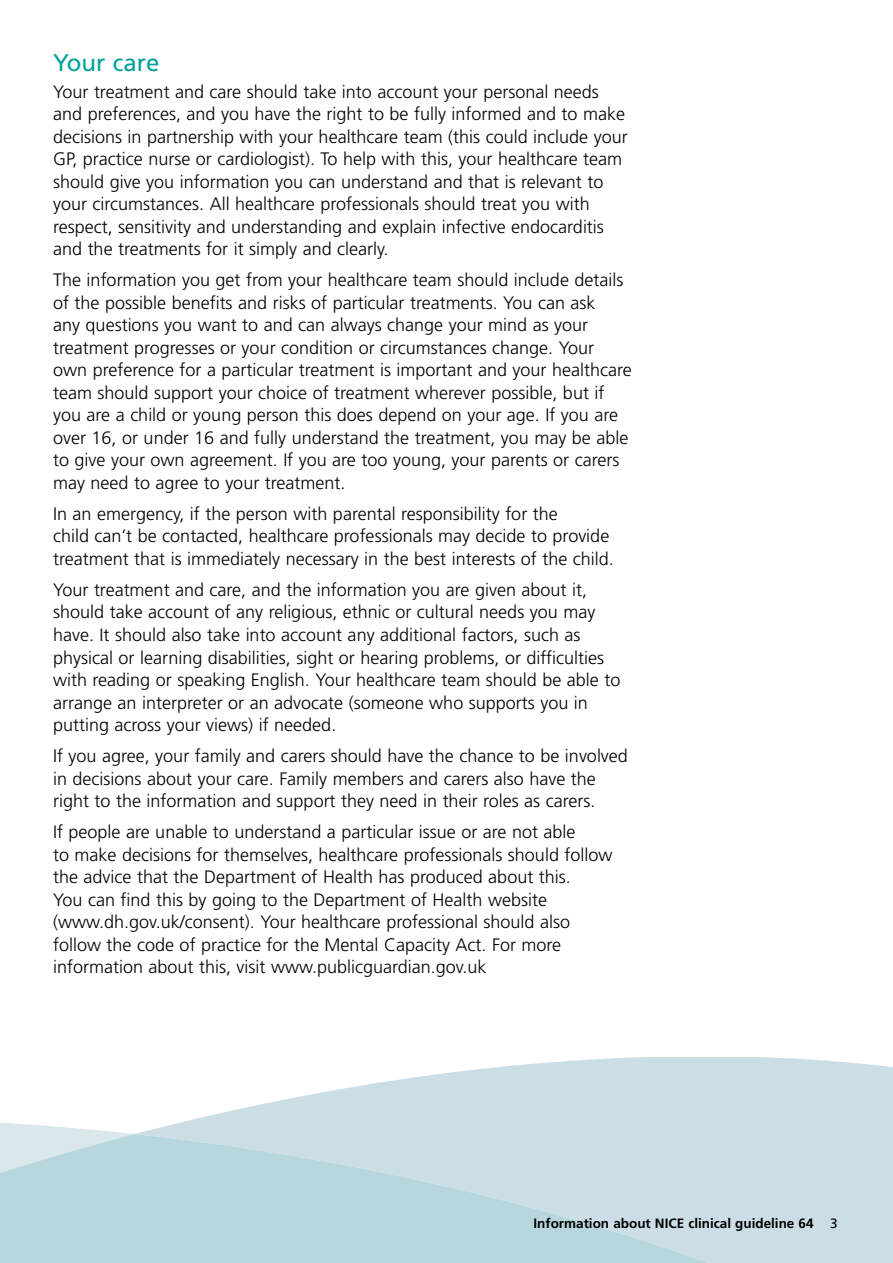
<style>
.page{position:relative;width:893px;height:1263px;background:#fff}
.page>*{position:absolute;margin:0;border:0;box-sizing:border-box;transform-origin:0 0}
.t1{font:24px "Frutiger";color:#00a19b}
.t2{font:300 18px/22.5px "Frutiger";color:#000}
.t3{font:700 13.5px "Frutiger";color:#000}
.s1{font-weight:400}
</style>
<div class="page">
<svg style="left:205px;top:1057px;width:688px;height:60px;fill:#cbdee5"></svg>
<svg style="left:0;top:1117px;width:893px;height:17px;background:#d2e2e8"></svg>
<svg style="left:0;top:1134px;width:893px;height:129px;background:#c1dae1"></svg>
<h1 class="t1" style="left:53px;top:53px;width:108px">Your care</h1>
<p class="t2" style="left:53px;top:82px;width:576px">Your treatment and care should take into account your personal needs and preferences, and you have the right to be fully informed and to make decisions in partnership with your healthcare team (this could include your GP, practice nurse or cardiologist). To help with this, your healthcare team should give you information you can understand and that is relevant to your circumstances. All healthcare professionals should treat you with respect, sensitivity and understanding and explain infective endocarditis and the treatments for it simply and clearly.</p>
<p class="t2" style="left:53px;top:270px;width:580px">The information you get from your healthcare team should include details of the possible benefits and risks of particular treatments. You can ask<br>any questions you want to and can always change your mind as your treatment progresses or your condition or circumstances change. Your own preference for a particular treatment is important and your healthcare team should support your choice of treatment wherever possible, but if you are a child or young person this does depend on your age. If you are over 16, or under 16 and fully understand the treatment, you may be able to give your own agreement. If you are too young, your parents or carers may need to agree to your treatment.</p>
<p class="t2" style="left:53px;top:504px;width:562px">In an emergency, if the person with parental responsibility for the<br>child can’t be contacted, healthcare professionals may decide to provide treatment that is immediately necessary in the best interests of the child.</p>
<p class="t2" style="left:53px;top:580px;width:569px">Your treatment and care, and the information you are given about it, should take account of any religious, ethnic or cultural needs you may have. It should also take into account any additional factors, such as physical or learning disabilities, sight or hearing problems, or difficulties with reading or speaking English. Your healthcare team should be able to arrange an interpreter or an advocate (someone who supports you in putting across your views) if needed.</p>
<p class="t2" style="left:53px;top:746px;width:576px">If you agree, your family and carers should have the chance to be involved in decisions about your care. Family members and carers also have the right to the information and support they need in their roles as carers.</p>
<p class="t2" style="left:53px;top:822px;width:561px">If people are unable to understand a particular issue or are not able<br>to make decisions for themselves, healthcare professionals should follow the advice that the Department of Health has produced about this.<br>You can find this by going to the Department of Health website (www.dh.gov.uk/consent). Your healthcare professional should also follow the code of practice for the Mental Capacity Act. For more information about this, visit www.publicguardian.gov.uk</p>
<p class="t3" style="left:533px;top:1218px;width:306px">Information about NICE clinical guideline 64 <span class="s1">3</span></p>
</div>
